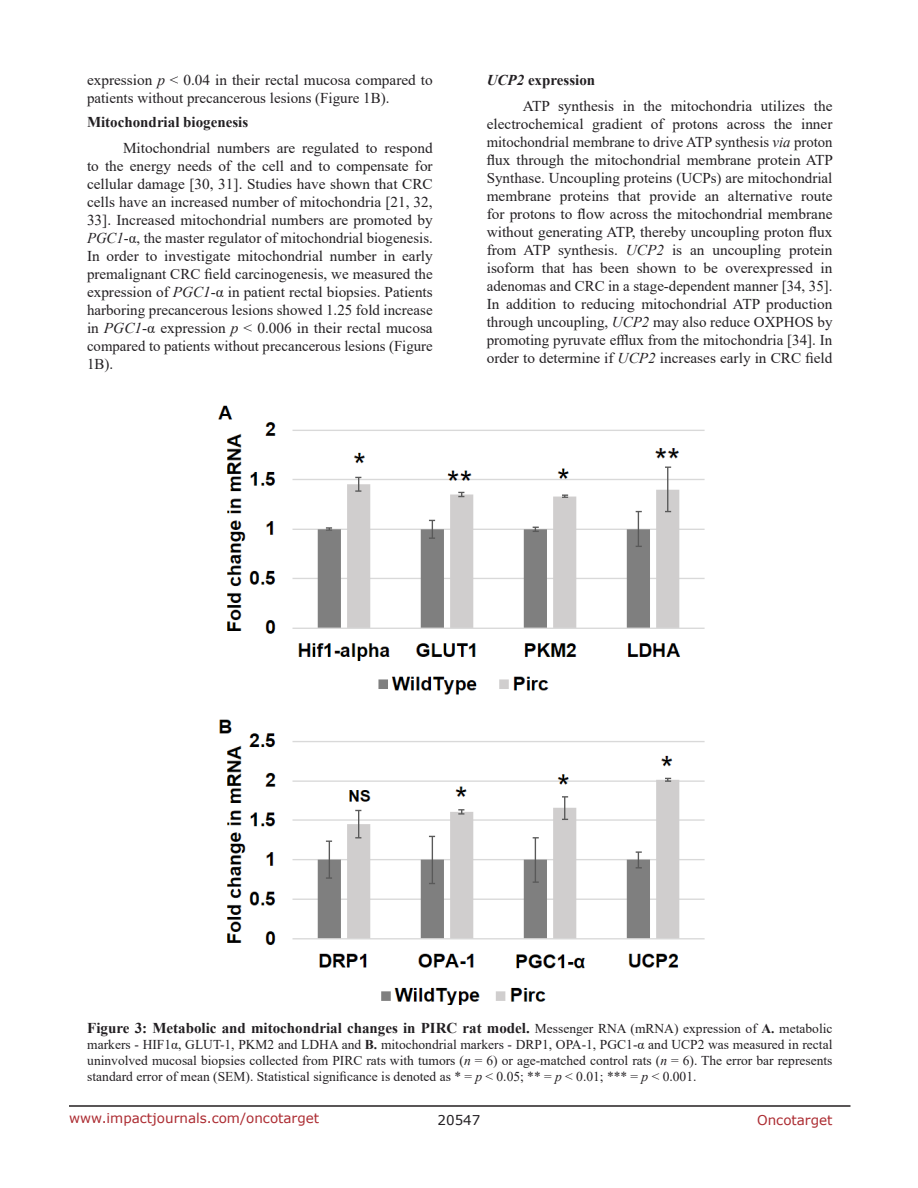
<style>
.page{position:relative;width:918px;height:1188px;background:#fff}
.page>*{position:absolute;margin:0;border:0;box-sizing:border-box;transform-origin:0 0}
.BodyText{font:15px/18px "Times New Roman";color:#221f22;text-align:justify}
.FigureText{font:700 15px "Times New Roman";color:#221f22}
.SubSubHeading{font:700 15px "Times New Roman";color:#221f22}
.FigureText-2{font:13.5px/16.2px "Times New Roman";color:#221f22;text-align:justify}
.t1{font:13.5px "Verdana";color:#ac2b31}
.t2{font:13.5px "Verdana";color:#221f22}
.s1{font-style:italic}
.s2{font-weight:400;font-size:13.5px}
.s3{font-size:13.5px}
.s4{font-weight:700}
</style>
<div class="page">
<hr style="left:69px;top:1105px;width:781px;height:2px;background:#231f20">
<img style="left:218px;top:405px;width:487px;height:599px">
<p class="BodyText" style="left:87px;top:71px;width:347px">expression <span class="s1">p</span> &lt; 0.04 in their rectal mucosa compared to patients without precancerous lesions (Figure 1B).</p>
<p class="SubSubHeading" style="left:87px;top:112px;width:163px">Mitochondrial biogenesis</p>
<p class="BodyText" style="left:87px;top:138px;width:347px;text-indent:36px">Mitochondrial numbers are regulated to respond to the energy needs of the cell and to compensate for cellular damage [30, 31]. Studies have shown that CRC cells have an increased number of mitochondria [21, 32, 33]. Increased mitochondrial numbers are promoted by <span class="s1">PGC1</span>-α, the master regulator of mitochondrial biogenesis.<br>In order to investigate mitochondrial number in early premalignant CRC field carcinogenesis, we measured the expression of <span class="s1">PGC1</span>-α in patient rectal biopsies. Patients harboring precancerous lesions showed 1.25 fold increase in <span class="s1">PGC1</span>-α expression <span class="s1">p</span> &lt; 0.006 in their rectal mucosa compared to patients without precancerous lesions (Figure 1B).</p>
<p class="SubSubHeading" style="left:487px;top:69px;width:110px"><span class="s1">UCP2</span> expression</p>
<p class="BodyText" style="left:487px;top:96px;width:348px;text-indent:36px">ATP synthesis in the mitochondria utilizes the electrochemical gradient of protons across the inner mitochondrial membrane to drive ATP synthesis <span class="s1">via</span> proton flux through the mitochondrial membrane protein ATP Synthase. Uncoupling proteins (UCPs) are mitochondrial membrane proteins that provide an alternative route for protons to flow across the mitochondrial membrane without generating ATP, thereby uncoupling proton flux from ATP synthesis. <span class="s1">UCP2</span> is an uncoupling protein isoform that has been shown to be overexpressed in adenomas and CRC in a stage-dependent manner [34, 35].<br>In addition to reducing mitochondrial ATP production through uncoupling, <span class="s1">UCP2</span> may also reduce OXPHOS by promoting pyruvate efflux from the mitochondria [34]. In order to determine if <span class="s1">UCP2</span> increases early in CRC field</p>
<p class="FigureText" style="left:87px;top:1017px;width:747px">Figure 3: Metabolic and mitochondrial changes in PIRC rat model. <span class="s2">Messenger RNA (mRNA) expression of</span> <span class="s3">A.</span> <span class="s2">metabolic</span></p>
<p class="FigureText-2" style="left:87px;top:1036px;width:747px">markers - HIF1α, GLUT-1, PKM2 and LDHA and <span class="s4">B.</span> mitochondrial markers - DRP1, OPA-1, PGC1-α and UCP2 was measured in rectal uninvolved mucosal biopsies collected from PIRC rats with tumors (<span class="s1">n</span> = 6) or age-matched control rats (<span class="s1">n</span> = 6). The error bar represents standard error of mean (SEM). Statistical significance is denoted as * = <span class="s1">p</span> &lt; 0.05; ** = <span class="s1">p</span> &lt; 0.01; *** = <span class="s1">p</span> &lt; 0.001.</p>
<p class="t1" style="left:69px;top:1109px;width:252px">www.impactjournals.com/oncotarget</p>
<p class="t2" style="left:438px;top:1111px;width:44px">20547</p>
<p class="t1" style="left:757px;top:1111px;width:77px">Oncotarget</p>
</div>
